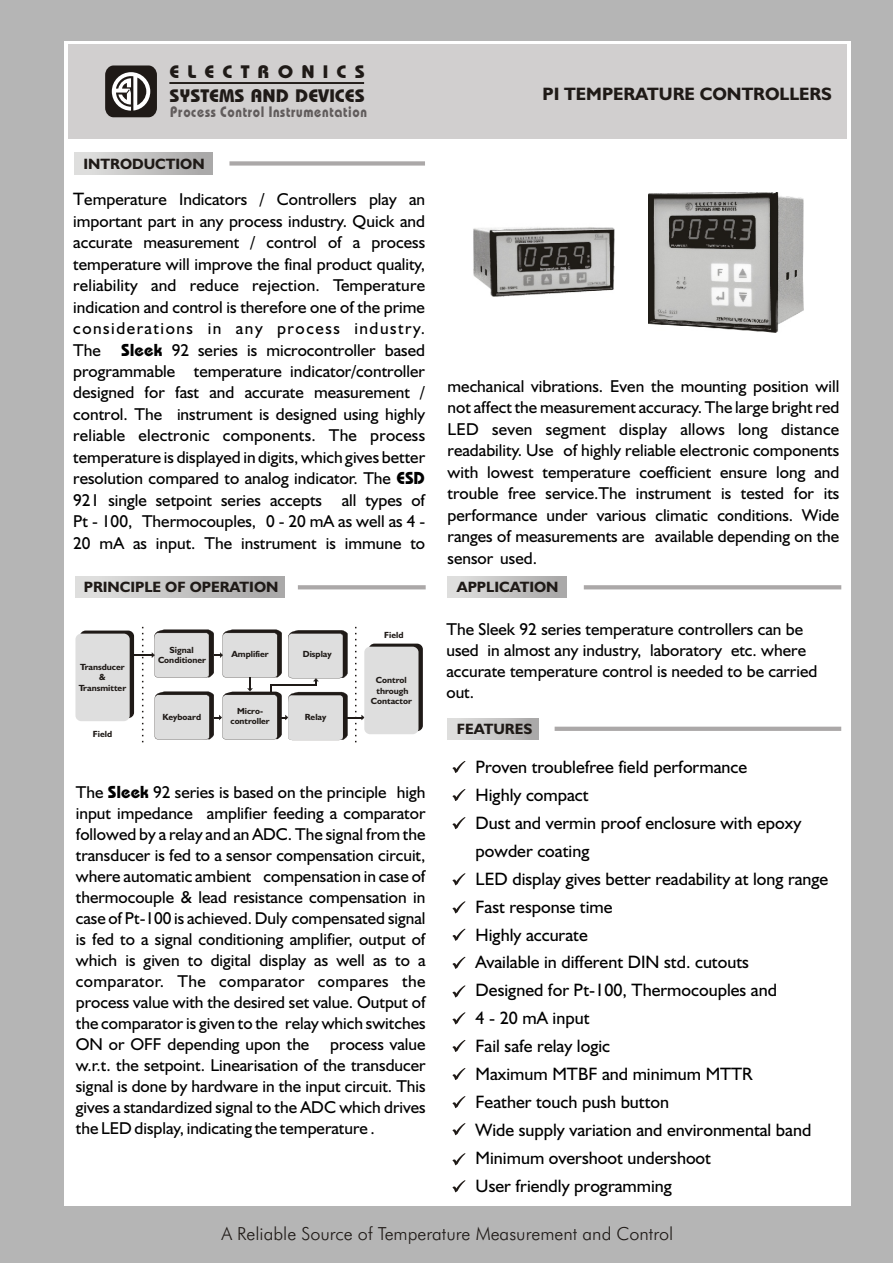
<style>
.page{position:relative;width:894px;height:1263px;background:#fff}
.page>*{position:absolute;margin:0;border:0;box-sizing:border-box;transform-origin:0 0}
.t1{font:18px/27.9px "Humanst 521 BT";color:#000}
.t2{font:18px "Futura Lt BT";color:#1f1a17}
.t3{font:700 18px/23.7px "Bahamas";color:#1f1a17;scale:1.1 1}
.t4{font:700 18px "Humanst 521 BT";color:#1f1a17}
.t5{font:17.25px/21.5px "Humanst 521 BT";color:#000;text-align:justify}
.t6{font:700 15px "Humanst 521 BT";color:#1f1a17}
.t7{font:15px "Bahamas";letter-spacing:.055em;color:#615c5c;scale:.86 1}
.t8{font:700 9px/10.6px "Humanst 521 BT";color:#1f1a17;text-align:center}
.t9{font:700 8.85px/10.6px "Humanst 521 BT";color:#1f1a17;text-align:center}
.s1{font-size:18px}
.s2{font-family:"Bahamas"}
</style>
<div class="page">
<div style="left:0;top:0;width:893px;height:1263px;background:#b5b5b5"></div>
<div style="left:64px;top:41px;width:787px;height:1165px;background:#fff"></div>
<div style="left:68px;top:44px;width:779px;height:94px;background:#d1cfcf"></div>
<svg style="left:452px;top:761px;width:14px;height:12px"></svg>
<svg style="left:452px;top:789px;width:14px;height:12px"></svg>
<svg style="left:452px;top:817px;width:14px;height:12px"></svg>
<svg style="left:452px;top:873px;width:14px;height:12px"></svg>
<svg style="left:452px;top:901px;width:14px;height:12px"></svg>
<svg style="left:452px;top:929px;width:14px;height:12px"></svg>
<svg style="left:452px;top:957px;width:14px;height:12px"></svg>
<svg style="left:452px;top:1012px;width:14px;height:12px"></svg>
<svg style="left:452px;top:1040px;width:14px;height:12px"></svg>
<svg style="left:452px;top:1068px;width:14px;height:12px"></svg>
<svg style="left:452px;top:1096px;width:14px;height:12px"></svg>
<hr style="left:169px;top:82px;width:195px;height:2px;background:#1f1a17">
<div style="left:105px;top:65px;width:52px;height:52px;background:#1f1a17;border-radius:9px"></div>
<svg style="left:112px;top:72px;width:38px;height:39px"></svg>
<div style="left:75px;top:153px;width:137px;height:21px;background:linear-gradient(to right,#e3e3e2,#a6a5a5)"></div>
<div style="left:229px;top:161px;width:196px;height:5px;background:#aba8a8"></div>
<div style="left:75px;top:577px;width:210px;height:21px;background:linear-gradient(to right,#e3e3e2,#a6a5a5)"></div>
<svg style="left:298px;top:585px;width:128px;height:4px"></svg>
<div style="left:447px;top:577px;width:120px;height:21px;background:linear-gradient(to right,#e3e3e2,#a7a6a6)"></div>
<svg style="left:584px;top:585px;width:257px;height:4px"></svg>
<div style="left:447px;top:718px;width:91px;height:21px;background:linear-gradient(to right,#e5e5e4,#abaaaa)"></div>
<hr style="left:555px;top:727px;width:286px;height:4px;background:#aba8a8">
<img style="left:473px;top:227px;width:142px;height:70px">
<img style="left:648px;top:193px;width:156px;height:139px">
<div style="left:369px;top:644px;width:54px;height:87px;background:#1f1a17;border-radius:6px"></div>
<div style="left:364px;top:647px;width:55px;height:87px;background:#dedede;border-radius:6px"></div>
<div style="left:80px;top:631px;width:54px;height:87px;background:#1f1a17;border-radius:6px"></div>
<div style="left:75px;top:634px;width:55px;height:87px;background:#dedede;border-radius:6px"></div>
<svg style="left:134px;top:627px;width:231px;height:116px"></svg>
<hr style="left:271px;top:684px;width:46px;height:2px;background:#1f1a17">
<svg style="left:452px;top:1123px;width:14px;height:12px"></svg>
<svg style="left:452px;top:985px;width:14px;height:12px"></svg>
<svg style="left:452px;top:1153px;width:14px;height:12px"></svg>
<svg style="left:452px;top:1180px;width:14px;height:12px"></svg>
<p class="t3" style="left:169px;top:62px;width:179px">ELECTRONICS<br>SYSTEMS AND DEVICES</p>
<p class="t7" style="left:170px;top:103px;width:230px">Process Control Instrumentation</p>
<p class="t6" style="left:83px;top:157px;width:123px">INTRODUCTION</p>
<p class="t5" style="left:73px;top:190px;width:353px"><span class="s1">T</span>emperature Indicators / Controllers play an important part in any process industry. Quick and accurate measurement / control of a process temperature will improve the final product quality, reliability and reduce rejection. Temperature indication and control is therefore one of the prime considerations in any process industry.<br>The <span class="s2">Sleek</span> 92 series is microcontroller based programmable temperature indicator/controller designed for fast and accurate measurement / control. The instrument is designed using highly reliable electronic components. The process temperature is displayed in digits, which gives better resolution compared to analog indicator. The <span class="s2">ESD </span>921 single setpoint series accepts all types of Pt - 100, Thermocouples, 0 - 20 mA as well as 4 - 20 mA as input. The instrument is immune to</p>
<p class="t4" style="left:543px;top:86px;width:291px">PI TEMPERATURE CONTROLLERS</p>
<p class="t5" style="left:448px;top:377px;width:393px">mechanical vibrations. Even the mounting position will not affect the measurement accuracy. The large bright red LED seven segment display allows long distance readability. Use of highly reliable electronic components with lowest temperature coefficient ensure long and trouble free service.The instrument is tested for its performance under various climatic conditions. Wide ranges of measurements are available depending on the sensor used.</p>
<p class="t6" style="left:84px;top:581px;width:196px">PRINCIPLE OF OPERATION</p>
<p class="t6" style="left:457px;top:581px;width:103px">APPLICATION</p>
<p class="t8" style="left:79px;top:662px;width:49px">Transducer &amp;<br>Transmitter</p>
<p class="t8" style="left:93px;top:729px;width:21px">Field</p>
<p class="t8" style="left:158px;top:646px;width:50px;line-height:10.1px">Signal<br>Conditioner</p>
<p class="t8" style="left:231px;top:650px;width:39px">Amplifier</p>
<p class="t8" style="left:303px;top:650px;width:31px">Display</p>
<p class="t8" style="left:162px;top:712px;width:40px">Keyboard</p>
<p class="t9" style="left:231px;top:706px;width:41px">Micro&shy;controller</p>
<p class="t8" style="left:305px;top:712px;width:23px">Relay</p>
<p class="t8" style="left:384px;top:631px;width:21px">Field</p>
<p class="t8" style="left:371px;top:675px;width:43px">Control through<br>Contactor</p>
<p class="t5" style="left:76px;top:783px;width:351px;line-height:21px">The <span class="s2">Sleek</span> 92 series is based on the principle high input impedance amplifier feeding a comparator followed by a relay and an ADC. The signal from the transducer is fed to a sensor compensation circuit, where automatic ambient compensation in case of thermocouple &amp; lead resistance compensation in case of Pt-100 is achieved. Duly compensated signal is fed to a signal conditioning amplifier, output of which is given to digital display as well as to a comparator. The comparator compares the process value with the desired set value. Output of the comparator is given to the relay which switches ON or OFF depending upon the process value w.r.t. the setpoint. Linearisation of the transducer signal is done by hardware in the input circuit. This gives a standardized signal to the ADC which drives the LED display, indicating the temperature .</p>
<p class="t5" style="left:446px;top:620px;width:372px;line-height:21px;text-align:left">The Sleek 92 series temperature controllers can be used in almost any industry, laboratory etc. where accurate temperature control is needed to be carried out.</p>
<p class="t6" style="left:457px;top:723px;width:77px">FEATURES</p>
<p class="t1" style="left:476px;top:754px;width:354px">Proven troublefree field performance<br>Highly compact<br>Dust and vermin proof enclosure with epoxy powder coating<br>LED display gives better readability at long range<br>Fast response time<br>Highly accurate<br>Available in different DIN std. cutouts<br>Designed for Pt-100, Thermocouples and<br>4 - 20 mA input<br>Fail safe relay logic<br>Maximum MTBF and minimum MTTR<br>Feather touch push button<br>Wide supply variation and environmental band<br>Minimum overshoot undershoot<br>User friendly programming</p>
<p class="t2" style="left:221px;top:1226px;width:453px">A Reliable Source of Temperature Measurement and Control</p>
</div>
